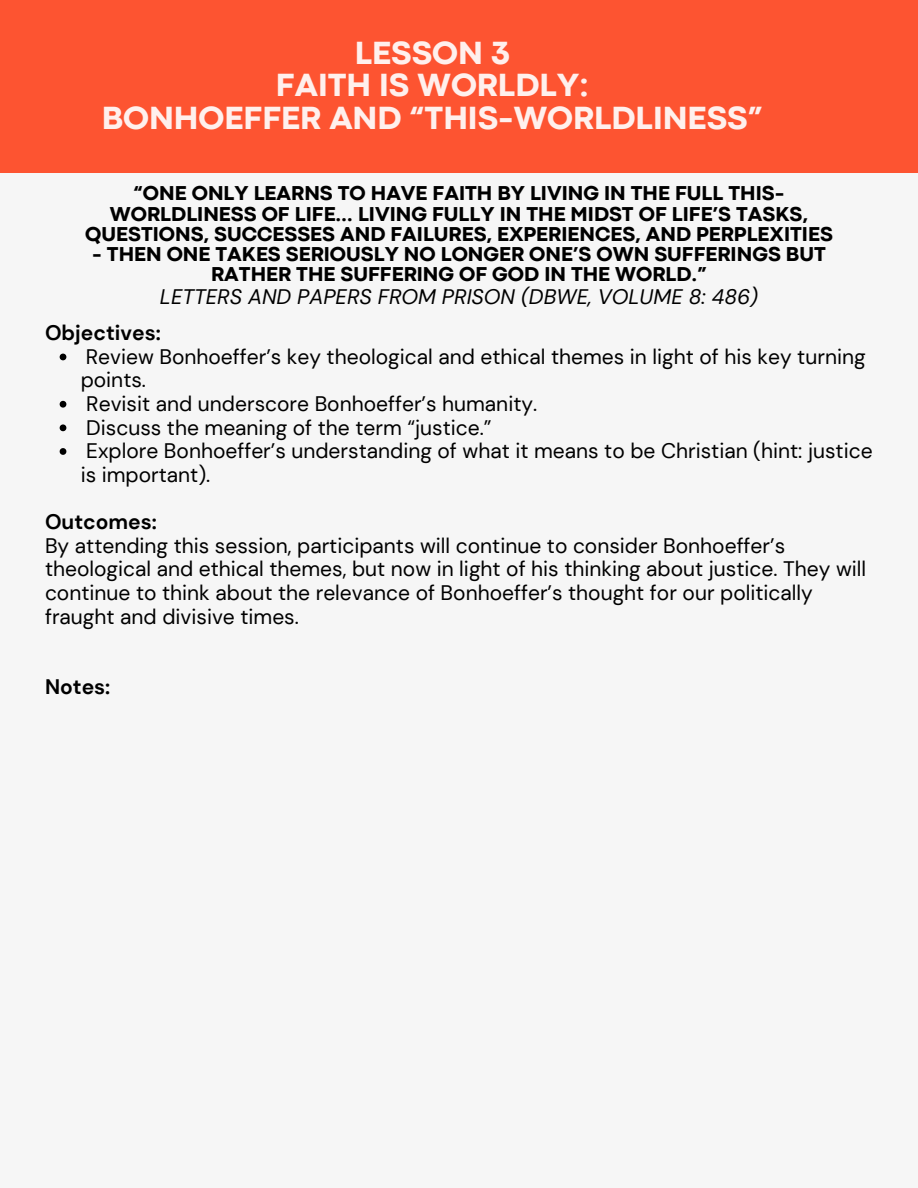
<style>
.page{position:relative;width:918px;height:1188px;background:#f6f6f6}
.page>*{position:absolute;margin:0;border:0;box-sizing:border-box;transform-origin:0 0}
.t1{font:800 33.45px/32.7px "Codec Pro";color:#fff0ed;text-align:center}
.t2{font:21px/23.7px "DM Sans";color:#000}
.t3{font:800 21px/20.2px "Codec Pro";color:#000;text-align:center}
.t4{font:italic 21px "DM Sans";color:#000}
.t5{font:700 21px "DM Sans";color:#000}
</style>
<div class="page">
<svg style="left:60px;top:354px;width:6px;height:6px"></svg>
<svg style="left:60px;top:401px;width:6px;height:7px"></svg>
<svg style="left:60px;top:424px;width:6px;height:7px"></svg>
<svg style="left:60px;top:448px;width:6px;height:7px"></svg>
<div style="left:0;top:0;width:918px;height:172px;background:#fd5431"></div>
<h3 class="t1" style="left:102px;top:39px;width:663px">LESSON 3<br>FAITH IS WORLDLY:<br>BONHOEFFER AND “THIS-WORLDLINESS”</h3>
<p class="t3" style="left:85px;top:185px;width:749px">“ONE ONLY LEARNS TO HAVE FAITH BY LIVING IN THE FULL THIS-<br>WORLDLINESS OF LIFE… LIVING FULLY IN THE MIDST OF LIFE’S TASKS,<br>QUESTIONS, SUCCESSES AND FAILURES, EXPERIENCES, AND PERPLEXITIES</p>
<p class="t3" style="left:92px;top:246px;width:735px">- THEN ONE TAKES SERIOUSLY NO LONGER ONE’S OWN SUFFERINGS BUT<br>RATHER THE SUFFERING OF GOD IN THE WORLD.”</p>
<p class="t4" style="left:160px;top:283px;width:600px">LETTERS AND PAPERS FROM PRISON (DBWE, VOLUME 8: 486)</p>
<h1 class="t5" style="left:45px;top:319px;width:117px">Objectives:</h1>
<h2 class="t2" style="left:81px;top:345px;width:786px">Review Bonhoeffer’s key theological and ethical themes in light of his key turning points.</h2>
<h3 class="t2" style="left:86px;top:392px;width:452px">Revisit and underscore Bonhoeffer’s humanity.</h3>
<p class="t2" style="left:86px;top:416px;width:407px">Discuss the meaning of the term “justice.”</p>
<p class="t2" style="left:81px;top:439px;width:793px">Explore Bonhoeffer’s understanding of what it means to be Christian (hint: justice is important).</p>
<p class="t5" style="left:45px;top:508px;width:113px">Outcomes:</p>
<p class="t2" style="left:45px;top:534px;width:823px">By attending this session, participants will continue to consider Bonhoeffer’s theological and ethical themes, but now in light of his thinking about justice. They will continue to think about the relevance of Bonhoeffer’s thought for our politically fraught and divisive times.</p>
<p class="t5" style="left:45px;top:674px;width:67px">Notes:</p>
</div>
